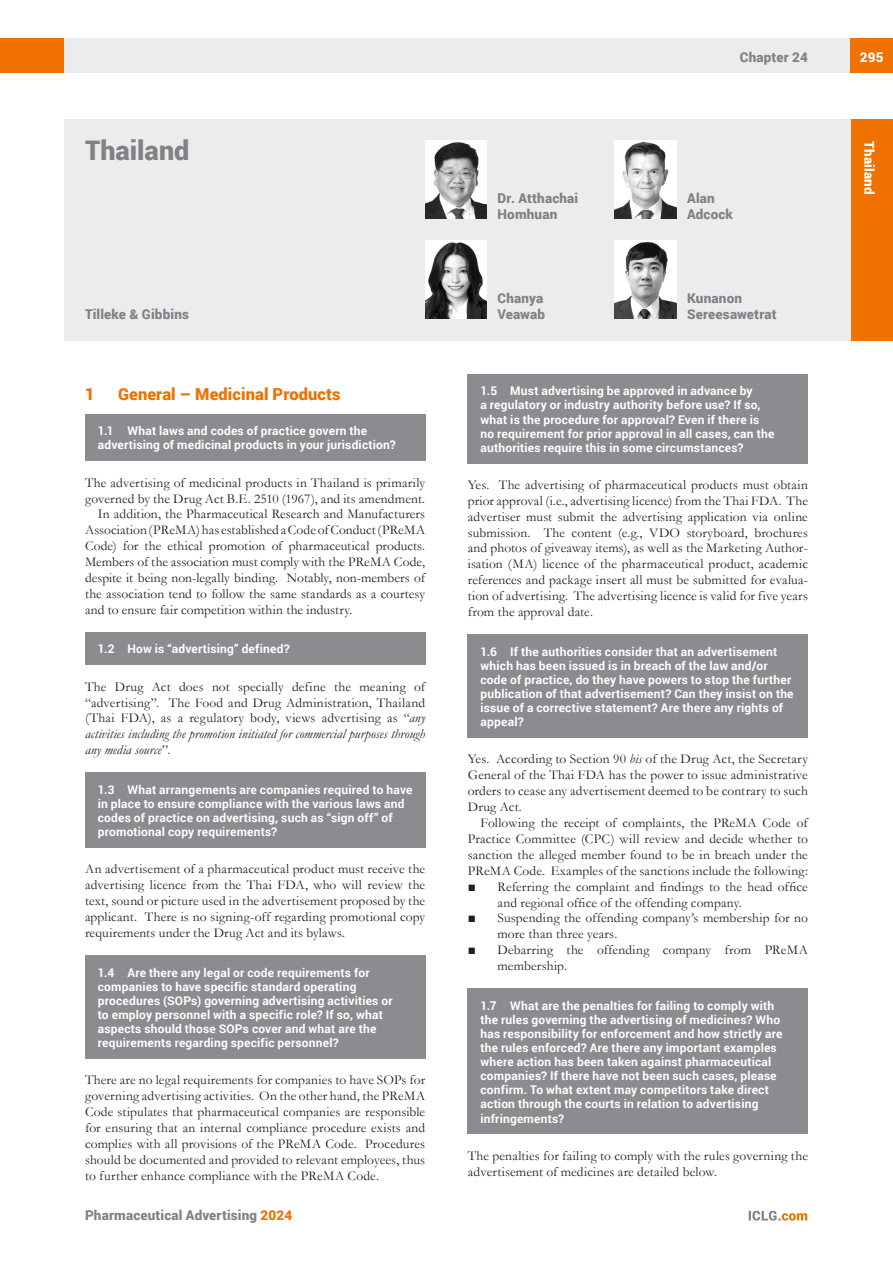
<style>
.page{position:relative;width:893px;height:1263px;background:#fff}
.page>*{position:absolute;margin:0;border:0;box-sizing:border-box;transform-origin:0 0}
.t1{font:900 27px "Roboto";color:#808285}
.t2{font:900 16.5px "Roboto";letter-spacing:.005em;color:#ef7100}
.t3{font:13.5px/15.9px "Garamond";letter-spacing:.01em;color:#231f20;text-align:justify}
.t4{font:900 13.5px/16.2px "Roboto";letter-spacing:.015em;color:#808285}
.t5{font:900 13.5px "Roboto";letter-spacing:.015em;color:#fff}
.t6{font:700 12px/14.1px "Roboto";letter-spacing:.015em;color:#fff}
.s1{font-style:italic}
.s2{color:#ef7100}
</style>
<div class="page">
<div style="left:64px;top:38px;width:786px;height:34px;background:#ececee"></div>
<div style="left:850px;top:38px;width:43px;height:34px;background:#ef7100"></div>
<div style="left:0;top:38px;width:64px;height:34px;background:#ef7100"></div>
<svg style="left:749px;top:1211px;width:58px;height:9px"></svg>
<div style="left:850px;top:119px;width:43px;height:221px;background:#ef7100"></div>
<div style="left:64px;top:119px;width:786px;height:221px;background:#ececee"></div>
<img style="left:425px;top:240px;width:62px;height:79px">
<img style="left:615px;top:240px;width:61px;height:79px">
<img style="left:425px;top:140px;width:62px;height:79px">
<img style="left:615px;top:140px;width:61px;height:79px">
<div style="left:468px;top:374px;width:340px;height:89px;background:#8a8c8f"></div>
<div style="left:468px;top:635px;width:340px;height:103px;background:#8a8c8f"></div>
<div style="left:468px;top:989px;width:340px;height:145px;background:#8a8c8f"></div>
<div style="left:85px;top:414px;width:340px;height:47px;background:#8a8c8f"></div>
<div style="left:85px;top:632px;width:340px;height:33px;background:#8a8c8f"></div>
<div style="left:85px;top:773px;width:340px;height:75px;background:#8a8c8f"></div>
<div style="left:85px;top:955px;width:340px;height:104px;background:#8a8c8f"></div>
<h1 class="t1" style="left:85px;top:131px;width:106px">Thailand</h1>
<p class="t4" style="left:85px;top:305px;width:105px">Tilleke &amp; Gibbins</p>
<p class="t2" style="left:85px;top:382px;width:11px">1</p>
<p class="t2" style="left:118px;top:382px;width:224px">General – Medicinal Products</p>
<p class="t6" style="left:98px;top:424px;width:300px">1.1 What laws and codes of practice govern the advertising of medicinal products in your jurisdiction?</p>
<p class="t3" style="left:85px;top:474px;width:342px">The advertising of medicinal products in Thailand is primarily</p>
<p class="t3" style="left:85px;top:490px;width:342px">governed by the Drug Act B.E. 2510 (1967), and its amendment.</p>
<p class="t3" style="left:98px;top:506px;width:329px">In addition, the Pharmaceutical Research and Manufacturers</p>
<p class="t3" style="left:85px;top:522px;width:342px">Association (PReMA) has established a Code of Conduct (PReMA</p>
<p class="t3" style="left:85px;top:538px;width:342px">Code) for the ethical promotion of pharmaceutical products.</p>
<p class="t3" style="left:85px;top:554px;width:342px">Members of the association must comply with the PReMA Code,</p>
<p class="t3" style="left:85px;top:569px;width:342px">despite it being non-legally binding. Notably, non-members of</p>
<p class="t3" style="left:85px;top:585px;width:342px">the association tend to follow the same standards as a courtesy</p>
<p class="t3" style="left:85px;top:601px;width:269px">and to ensure fair competition within the industry.</p>
<p class="t6" style="left:98px;top:642px;width:193px">1.2 How is “advertising” defined?</p>
<p class="t3" style="left:85px;top:678px;width:342px">The Drug Act does not specially define the meaning of “advertising”. The Food and Drug Administration, Thailand (Thai FDA), as a regulatory body, views advertising as “<span class="s1">any activities including the promotion initiated for commercial purposes through any media source</span>”.</p>
<p class="t6" style="left:98px;top:782px;width:316px">1.3 What arrangements are companies required to have in place to ensure compliance with the various laws and codes of practice on advertising, such as “sign off” of promotional copy requirements?</p>
<p class="t3" style="left:85px;top:861px;width:342px">An advertisement of a pharmaceutical product must receive the advertising licence from the Thai FDA, who will review the text, sound or picture used in the advertisement proposed by the applicant. There is no signing-off regarding promotional copy requirements under the Drug Act and its bylaws.</p>
<p class="t6" style="left:98px;top:965px;width:296px">1.4 Are there any legal or code requirements for companies to have specific standard operating procedures (SOPs) governing advertising activities or to employ personnel with a specific role? If so, what aspects should those SOPs cover and what are the requirements regarding specific personnel?</p>
<p class="t3" style="left:85px;top:1072px;width:342px">There are no legal requirements for companies to have SOPs for governing advertising activities. On the other hand, the PReMA Code stipulates that pharmaceutical companies are responsible for ensuring that an internal compliance procedure exists and complies with all provisions of the PReMA Code. Procedures should be documented and provided to relevant employees, thus to further enhance compliance with the PReMA Code.</p>
<p class="t4" style="left:85px;top:1207px;width:209px">Pharmaceutical Advertising <span class="s2">2024</span></p>
<p class="t4" style="left:740px;top:49px;width:70px">Chapter 24</p>
<p class="t5" style="left:860px;top:48px;width:25px">295</p>
<p class="t4" style="left:497px;top:189px;width:82px">Dr. Atthachai<br>Homhuan</p>
<p class="t4" style="left:687px;top:189px;width:47px">Alan<br>Adcock</p>
<p class="t4" style="left:497px;top:289px;width:49px">Chanya<br>Veawab</p>
<p class="t4" style="left:687px;top:289px;width:91px">Kunanon<br>Sereesawetrat</p>
<p class="t6" style="left:480px;top:383px;width:295px">1.5 Must advertising be approved in advance by<br>a regulatory or industry authority before use? If so, what is the procedure for approval? Even if there is no requirement for prior approval in all cases, can the authorities require this in some circumstances?</p>
<p class="t3" style="left:468px;top:476px;width:342px">Yes. The advertising of pharmaceutical products must obtain prior approval (i.e., advertising licence) from the Thai FDA. The advertiser must submit the advertising application via online submission. The content (e.g., VDO storyboard, brochures and photos of giveaway items), as well as the Marketing Author&shy;isation (MA) licence of the pharmaceutical product, academic references and package insert all must be submitted for evalua&shy;tion of advertising. The advertising licence is valid for five years from the approval date.</p>
<p class="t6" style="left:480px;top:644px;width:315px">1.6 If the authorities consider that an advertisement which has been issued is in breach of the law and/or code of practice, do they have powers to stop the further publication of that advertisement? Can they insist on the issue of a corrective statement? Are there any rights of appeal?</p>
<p class="t3" style="left:468px;top:751px;width:342px">Yes. According to Section 90 <span class="s1">bis</span> of the Drug Act, the Secretary General of the Thai FDA has the power to issue administrative orders to cease any advertisement deemed to be contrary to such Drug Act.</p>
<p class="t3" style="left:468px;top:814px;width:342px;text-indent:13px">Following the receipt of complaints, the PReMA Code of Practice Committee (CPC) will review and decide whether to sanction the alleged member found to be in breach under the PReMA Code. Examples of the sanctions include the following:</p>
<p class="t3" style="left:497px;top:878px;width:312px;text-indent:-30px">■ Referring the complaint and findings to the head office and regional office of the offending company.</p>
<p class="t3" style="left:497px;top:910px;width:312px;text-indent:-30px">■ Suspending the offending company’s membership for no more than three years.</p>
<p class="t3" style="left:497px;top:942px;width:312px;text-indent:-30px">■ Debarring the offending company from PReMA membership.</p>
<p class="t6" style="left:480px;top:998px;width:303px">1.7 What are the penalties for failing to comply with the rules governing the advertising of medicines? Who has responsibility for enforcement and how strictly are the rules enforced? Are there any important examples where action has been taken against pharmaceutical companies? If there have not been such cases, please confirm. To what extent may competitors take direct action through the courts in relation to advertising infringements?</p>
<p class="t3" style="left:468px;top:1147px;width:342px">The penalties for failing to comply with the rules governing the advertisement of medicines are detailed below.</p>
<p class="t5" style="left:879px;top:141px;width:55px;rotate:90deg">Thailand</p>
</div>
